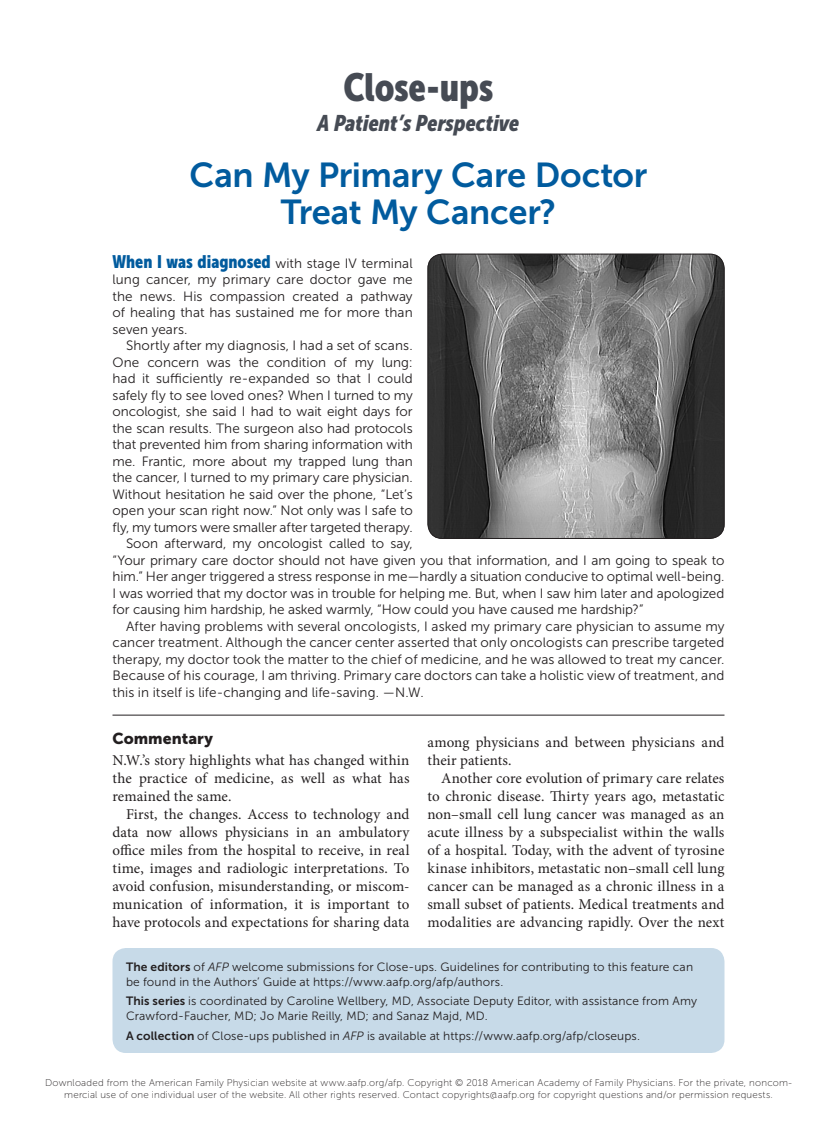
<style>
.page{position:relative;width:837px;height:1134px;background:#fff}
.page>*{position:absolute;margin:0;border:0;box-sizing:border-box;transform-origin:0 0}
.department_name{font:39px "Museo Sans Cond 900";letter-spacing:-.005em;color:#464b54}
.department_title{font:34.5px/37.5px "Museo Sans 700";letter-spacing:-.005em;color:#015b9e;text-align:center}
.department_tagline{font:italic 22.5px "Museo Sans Cond 900";color:#464b54}
.head1{font:15.75px "Museo Sans 900";color:#231f20}
.body_text{font:15px/18px "Minion Pro";letter-spacing:.005em;color:#231f20;text-align:justify}
.body_noindent{font:15px/18px "Minion Pro";letter-spacing:.005em;color:#231f20;text-align:justify}
.closeup{font:13.5px/16.5px "Museo Sans 300";color:#231f20;text-align:justify}
.t1{font:italic 12.75px "Minion";letter-spacing:.01em;color:#231f20}
.t2{font:italic 600 12.75px "Minion";letter-spacing:.015em;color:#231f20}
.t3{font:12.75px "Minion";letter-spacing:.03em;color:#231f20}
.blurb{font:12px/15px "Museo Sans 300";letter-spacing:.01em;color:#231f20}
.t4{font:9.75px/11.7px "Museo Sans 100";letter-spacing:.02em;color:#231f20;text-align:center}
.s1{font-family:"Museo Sans Cond 900";font-size:18px;color:#015b9e}
.s2{font-family:"Museo Sans 700"}
.s3{font-style:italic}
.s4{font-family:"Museo Sans 900";font-weight:400;font-style:normal;font-size:15px}
</style>
<div class="page">
<div style="left:112px;top:948px;width:612px;height:105px;background:#c7dae8;border-radius:14px"></div>
<hr style="left:112px;top:715px;width:612px;height:1px;background:#231f20">
<img style="left:428px;top:254px;width:296px;height:285px">
<div style="left:428px;top:254px;width:296px;height:285px;border:1px solid #231f20;border-radius:15px"></div>
<p class="department_name" style="left:343px;top:65px;width:152px">Close-ups</p>
<p class="department_tagline" style="left:318px;top:111px;width:203px">A Patient’s Perspective</p>
<p class="department_title" style="left:190px;top:156px;width:460px">Can My Primary Care Doctor<br>Treat My Cancer?</p>
<p class="closeup" style="left:112px;top:255px;width:302px"><span class="s1">When I was diagnosed</span> with stage IV terminal lung cancer, my primary care doctor gave me the news. His compassion created a pathway of healing that has sustained me for more than seven years.</p>
<p class="closeup" style="left:112px;top:337px;width:302px;text-indent:14px">Shortly after my diagnosis, I had a set of scans.<br>One concern was the condition of my lung: had it sufficiently re-expanded so that I could safely fly to see loved ones? When I turned to my oncologist, she said I had to wait eight days for the scan results. The surgeon also had protocols that prevented him from sharing information with me. Frantic, more about my trapped lung than the cancer, I turned to my primary care physician.<br>Without hesitation he said over the phone, “Let’s open your scan right now.” Not only was I safe to fly, my tumors were smaller after targeted therapy.</p>
<p class="closeup" style="left:112px;top:535px;width:614px;text-align:left;text-indent:14px">Soon afterward, my oncologist called to say,<br>“Your primary care doctor should not have given you that information, and I am going to speak to him.” Her anger triggered a stress response in me—hardly a situation conducive to optimal well-being.<br>I was worried that my doctor was in trouble for helping me. But, when I saw him later and apologized for causing him hardship, he asked warmly, “How could you have caused me hardship?”</p>
<p class="closeup" style="left:112px;top:618px;width:614px;text-indent:14px">After having problems with several oncologists, I asked my primary care physician to assume my cancer treatment. Although the cancer center asserted that only oncologists can prescribe targeted therapy, my doctor took the matter to the chief of medicine, and he was allowed to treat my cancer.<br>Because of his courage, I am thriving. Primary care doctors can take a holistic view of treatment, and this in itself is life-changing and life-saving. —N.W.</p>
<p class="head1" style="left:112px;top:730px;width:102px">Commentary</p>
<p class="body_noindent" style="left:112px;top:751px;width:299px">N.W.’s story highlights what has changed within the practice of medicine, as well as what has remained the same.</p>
<p class="body_text" style="left:112px;top:805px;width:299px;text-indent:14px">First, the changes. Access to technology and data now allows physicians in an ambulatory office miles from the hospital to receive, in real time, images and radiologic interpretations. To avoid confusion, misunderstanding, or miscom&shy;munication of information, it is important to have protocols and expectations for sharing data</p>
<p class="body_text" style="left:428px;top:733px;width:299px">among physicians and between physicians and their patients.</p>
<p class="body_text" style="left:428px;top:769px;width:299px;text-indent:14px">Another core evolution of primary care relates to chronic disease. Thirty years ago, metastatic non–small cell lung cancer was managed as an acute illness by a subspecialist within the walls of a hospital. Today, with the advent of tyrosine kinase inhibitors, metastatic non–small cell lung cancer can be managed as a chronic illness in a small subset of patients. Medical treatments and modalities are advancing rapidly. Over the next</p>
<p class="blurb" style="left:126px;top:959px;width:569px"><span class="s2">The editors</span> of <span class="s3">AFP</span> welcome submissions for Close-ups. Guidelines for contributing to this feature can be found in the Authors’ Guide at https://www.aafp.org/afp/authors.</p>
<p class="blurb" style="left:126px;top:993px;width:573px"><span class="s2">This series</span> is coordinated by Caroline Wellbery, MD, Associate Deputy Editor, with assistance from Amy<br>Crawford-Faucher, MD; Jo Marie Reilly, MD; and Sanaz Majd, MD.</p>
<p class="blurb" style="left:126px;top:1028px;width:516px"><span class="s2">A collection</span> of Close-ups published in <span class="s3">AFP</span> is available at https://www.aafp.org/afp/closeups.</p>
<p class="t4" style="left:45px;top:1077px;width:748px">Downloaded from the American Family Physician website at www.aafp.org/afp. Copyright © 2018 American Academy of Family Physicians. For the private, noncom&shy;mercial use of one individual user of the website. All other rights reserved. Contact copyrights@aafp.org for copyright questions and/or permission requests.</p>
<p class="t1" style="left:50px;top:1080px;width:200px">August 1, 2018 ◆ Volume 98, Number 3</p>
<p class="t3" style="left:353px;top:1080px;width:97px">www.aafp.org/afp</p>
<p class="t2" style="left:609px;top:1080px;width:180px">American Family Physician <span class="s4">147</span></p>
</div>
